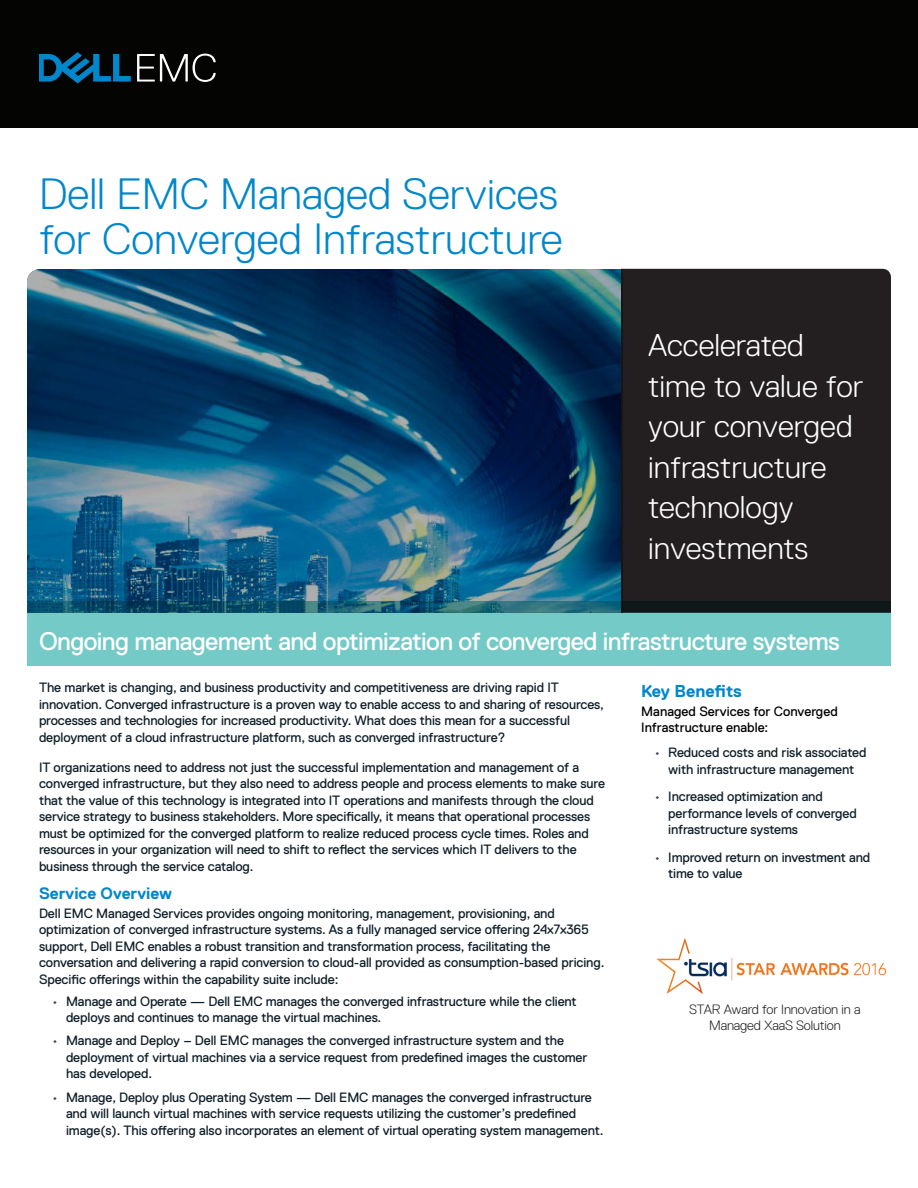
<style>
.page{position:relative;width:918px;height:1188px;background:#fff}
.page>*{position:absolute;margin:0;border:0;box-sizing:border-box;transform-origin:0 0}
.Body_Copy{font:85.5px "Dell Replica";color:#fff}
.Cover_-Solutions{font:300 43.8px/45.5px "Dell Replica";color:#0087cb}
.Body_Copy-2{font:300 31.5px/40.5px "Dell Replica";color:#fff}
.Body_Copy-3{font:300 27px/28.5px "Dell Replica";color:#fff}
.Body_Copy-4{font:27px "Dell Replica";color:#fff}
.Cover_subtitle{font:25.5px "Dell Replica";letter-spacing:-.025em;color:#fff}
.Body_Heading{font:700 17.25px "Dell Replica";letter-spacing:-.01em;color:#0087cb}
.Subhead{font:700 16.5px "Dell Replica";color:#0087cb}
.Body_Copy-5{font:13.5px/16.5px "Dell Replica";letter-spacing:-.01em;color:#0f1e28}
.Intro{font:13.5px/16.5px "Dell Replica";letter-spacing:-.01em;color:#0f1e28}
.Body_Copy-6{font:13.5px/16.5px "Dell Replica";color:#000}
.Body_Copy-7{font:300 13.5px/16.5px "Dell Replica";letter-spacing:-.01em;color:#231f20;text-align:center}
.s1{color:#454952}
</style>
<div class="page">
<div style="left:623px;top:269px;width:268px;height:333px;background:#231f20"></div>
<div style="left:27px;top:602px;width:864px;height:64px;background:#73cac7"></div>
<div style="left:0;top:0;width:918px;height:127px;background:#040503"></div>
<svg style="left:137px;top:54px;width:79px;height:28px"></svg>
<svg style="left:39px;top:52px;width:92px;height:31px"></svg>
<img style="left:656px;top:938px;width:231px;height:57px">
<svg style="left:27px;top:269px;width:596px;height:344px;background:#164e72"></svg>
<p class="Cover_-Solutions" style="left:39px;top:171px;width:525px">Dell EMC Managed Services for Converged Infrastructure</p>
<p class="Body_Copy-2" style="left:648px;top:325px;width:217px">Accelerated time to value for your converged infrastructure technology investments</p>
<p class="Body_Copy-3" style="left:664px;top:332px;width:187px">to work on more critical business</p>
<p class="Body_Copy" style="left:696px;top:443px;width:125px">91<sup>%</sup></p>
<p class="Body_Copy-4" style="left:677px;top:530px;width:158px">Less IT effort</p>
<p class="Cover_subtitle" style="left:39px;top:627px;width:802px">Ongoing management and optimization of converged infrastructure systems</p>
<p class="Intro" style="left:39px;top:680px;width:566px">The market is changing, and business productivity and competitiveness are driving rapid IT innovation. Converged infrastructure is a proven way to enable access to and sharing of resources, processes and technologies for increased productivity. What does this mean for a successful deployment of a cloud infrastructure platform, such as converged infrastructure?</p>
<p class="Body_Copy-5" style="left:39px;top:759px;width:567px">IT organizations need to address not just the successful implementation and management of a converged infrastructure, but they also need to address people and process elements to make sure that the value of this technology is integrated into IT operations and manifests through the cloud service strategy to business stakeholders. More specifically, it means that operational processes must be optimized for the converged platform to realize reduced process cycle times. Roles and resources in your organization will need to shift to reflect the services which IT delivers to the business through the service catalog.</p>
<p class="Subhead" style="left:39px;top:884px;width:135px">Service Overview</p>
<p class="Body_Copy-5" style="left:39px;top:905px;width:567px">Dell EMC Managed Services provides ongoing monitoring, management, provisioning, and optimization of converged infrastructure systems. As a fully managed service offering 24x7x365 support, Dell EMC enables a robust transition and transformation process, facilitating the conversation and delivering a rapid conversion to cloud-all provided as consumption-based pricing.<br>Specific offerings within the capability suite include:</p>
<p class="Body_Copy-5" style="left:66px;top:993px;width:512px;text-indent:-14px"><span class="s1">•</span> Manage and Operate — Dell EMC manages the converged infrastructure while the client deploys and continues to manage the virtual machines.</p>
<p class="Body_Copy-5" style="left:66px;top:1033px;width:523px;text-indent:-14px"><span class="s1">•</span> Manage and Deploy – Dell EMC manages the converged infrastructure system and the deployment of virtual machines via a service request from predefined images the customer has developed.</p>
<p class="Body_Copy-5" style="left:66px;top:1089px;width:539px;text-indent:-14px"><span class="s1">•</span> Manage, Deploy plus Operating System — Dell EMC manages the converged infrastructure and will launch virtual machines with service requests utilizing the customer’s predefined image(s). This offering also incorporates an element of virtual operating system management.</p>
<p class="Body_Heading" style="left:641px;top:682px;width:102px">Key Benefits</p>
<p class="Body_Copy-6" style="left:641px;top:703px;width:198px">Managed Services for Converged<br>Infrastructure enable:</p>
<p class="Body_Copy-5" style="left:655px;top:745px;width:213px;text-align:center"><span class="s1">•</span> Reduced costs and risk associated with infrastructure management</p>
<p class="Body_Copy-5" style="left:668px;top:788px;width:190px;text-indent:-14px"><span class="s1">•</span> Increased optimization and performance levels of converged infrastructure systems</p>
<p class="Body_Copy-5" style="left:668px;top:849px;width:204px;text-indent:-14px"><span class="s1">•</span> Improved return on investment and time to value</p>
<p class="Body_Copy-7" style="left:689px;top:1001px;width:173px">STAR Award for Innovation in a<br>Managed XaaS Solution</p>
</div>
